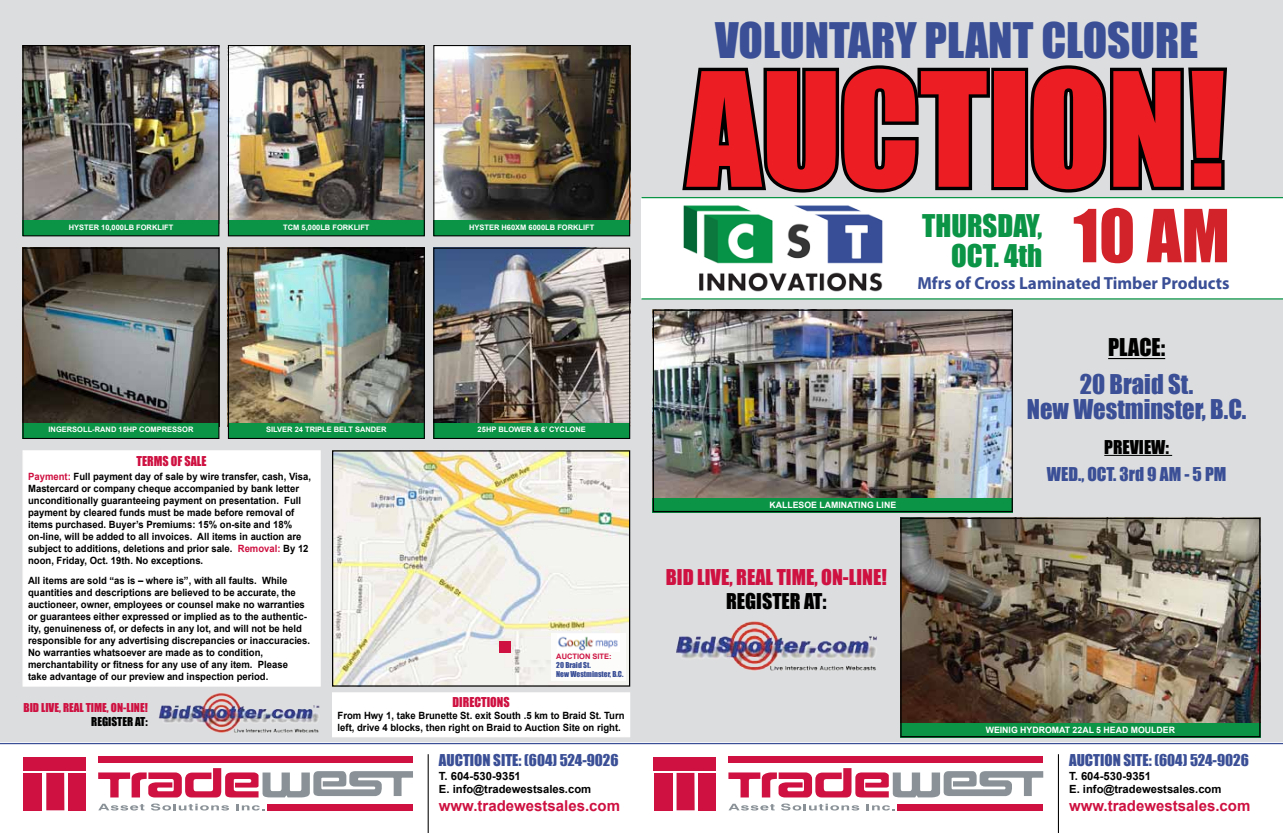
<style>
.page{position:relative;width:1283px;height:833px;background:#fff}
.page>*{position:absolute;margin:0;border:0;box-sizing:border-box;transform-origin:0 0}
.t1{font:67.5px "Impact";color:#d2232a}
.t2{font:45px "Impact";color:#3a4f96}
.t3{font:28.75px/30px "Impact";color:#0b9446;text-align:right}
.t4{font:25px/25px "Impact";color:#3a4f96;text-align:center}
.t5{font:22.5px "Impact";color:#000}
.t6{font:20px "Impact";color:#ce1141}
.t7{font:20px "Impact";color:#000}
.t8{font:700 17.5px "Myriad Pro";color:#3a4f96}
.t9{font:17.5px "Impact";color:#3a4f96}
.t10{font:17.5px "Impact";color:#000}
.t11{font:15px "Impact";color:#3a4f96}
.t12{font:700 15px "Arial";color:#ce1141}
.t13{font:12.5px "Impact";color:#ce1141}
.t14{font:700 11.25px/13.5px "Arial";color:#000}
.t15{font:11.25px "Impact";color:#ce1141}
.t16{font:11.25px "Impact";color:#000}
.t17{font:700 10px/12px "Arial";color:#000;scale:.95 1}
.t18{font:700 8.75px "Arial";color:#fff}
.t19{font:700 7.5px "Arial";color:#fff}
.t20{font:7.5px/9px "Impact";color:#3a4f96}
.t21{font:700 7.5px "Arial";color:#ce1141}
.s1{color:#ce1141}
</style>
<div class="page">
<div style="left:0;top:0;width:1282px;height:832px;background:#dcddde"></div>
<img style="left:230px;top:250px;width:193px;height:173px">
<img style="left:435px;top:47px;width:193px;height:173px">
<img style="left:24px;top:47px;width:193px;height:173px">
<img style="left:230px;top:47px;width:193px;height:173px">
<div style="left:641px;top:197px;width:641px;height:101px;background:#fff"></div>
<img style="left:683px;top:205px;width:200px;height:87px">
<img style="left:24px;top:250px;width:193px;height:173px">
<img style="left:902px;top:520px;width:356px;height:203px">
<img style="left:654px;top:311px;width:356px;height:187px">
<div style="left:0;top:742px;width:1282px;height:90px;background:#fff"></div>
<div style="left:897px;top:803px;width:146px;height:7px;background:#ce1141"></div>
<div style="left:728px;top:756px;width:315px;height:7px;background:#ce1141"></div>
<svg style="left:728px;top:768px;width:315px;height:29px"></svg>
<div style="left:653px;top:756px;width:63px;height:14px;background:#ce1141"></div>
<div style="left:698px;top:772px;width:18px;height:38px;background:#ce1141"></div>
<div style="left:653px;top:772px;width:19px;height:38px;background:#ce1141"></div>
<div style="left:676px;top:772px;width:18px;height:38px;background:#ce1141"></div>
<svg style="left:729px;top:803px;width:45px;height:7px"></svg>
<svg style="left:781px;top:803px;width:78px;height:7px"></svg>
<svg style="left:866px;top:804px;width:28px;height:6px"></svg>
<hr style="left:1057px;top:754px;width:2px;height:78px;background:#000">
<div style="left:267px;top:803px;width:146px;height:7px;background:#ce1141"></div>
<div style="left:98px;top:756px;width:315px;height:7px;background:#ce1141"></div>
<svg style="left:98px;top:768px;width:315px;height:29px"></svg>
<div style="left:23px;top:756px;width:63px;height:14px;background:#ce1141"></div>
<div style="left:68px;top:772px;width:18px;height:38px;background:#ce1141"></div>
<div style="left:23px;top:772px;width:19px;height:38px;background:#ce1141"></div>
<div style="left:46px;top:772px;width:18px;height:38px;background:#ce1141"></div>
<svg style="left:98px;top:803px;width:46px;height:7px"></svg>
<svg style="left:151px;top:803px;width:78px;height:7px"></svg>
<svg style="left:236px;top:804px;width:28px;height:6px"></svg>
<hr style="left:427px;top:754px;width:2px;height:78px;background:#000">
<svg style="left:682px;top:65px;width:545px;height:127px"></svg>
<hr style="left:0;top:742px;width:1282px;height:2px;background:#3a4f96">
<img style="left:334px;top:452px;width:294px;height:232px">
<div style="left:332px;top:450px;width:298px;height:236px;border:1px solid #000"></div>
<div style="left:551px;top:633px;width:74px;height:48px;background:#fff"></div>
<div style="left:22px;top:220px;width:197px;height:16px;background:#0b9446"></div>
<div style="left:22px;top:45px;width:197px;height:191px;border:1px solid #000"></div>
<img style="left:676px;top:621px;width:201px;height:50px">
<img style="left:558px;top:636px;width:60px;height:15px">
<div style="left:652px;top:498px;width:360px;height:14px;background:#0b9446"></div>
<div style="left:652px;top:309px;width:360px;height:203px;border:1px solid #000"></div>
<div style="left:499px;top:641px;width:11px;height:11px;background:#ce1141"></div>
<hr style="left:1108px;top:358px;width:57px;height:1px;background:#000">
<hr style="left:1104px;top:455px;width:68px;height:1px;background:#000">
<div style="left:900px;top:723px;width:360px;height:14px;background:#0b9446"></div>
<div style="left:900px;top:518px;width:360px;height:219px;border:1px solid #000"></div>
<div style="left:228px;top:220px;width:197px;height:16px;background:#0b9446"></div>
<div style="left:228px;top:45px;width:197px;height:191px;border:1px solid #000"></div>
<div style="left:433px;top:220px;width:197px;height:16px;background:#0b9446"></div>
<div style="left:433px;top:45px;width:197px;height:191px;border:1px solid #000"></div>
<div style="left:22px;top:423px;width:197px;height:16px;background:#0b9446"></div>
<div style="left:22px;top:248px;width:197px;height:191px;border:1px solid #000"></div>
<hr style="left:641px;top:197px;width:641px;height:1px;background:#0b9446">
<hr style="left:641px;top:298px;width:641px;height:1px;background:#0b9446">
<div style="left:22px;top:450px;width:299px;height:236px;background:#fff;border:1px solid #fff"></div>
<div style="left:332px;top:692px;width:298px;height:45px;background:#fff"></div>
<img style="left:158px;top:693px;width:162px;height:40px">
<img style="left:435px;top:250px;width:193px;height:173px">
<div style="left:228px;top:423px;width:197px;height:16px;background:#0b9446"></div>
<div style="left:228px;top:248px;width:197px;height:191px;border:1px solid #000"></div>
<div style="left:433px;top:423px;width:197px;height:16px;background:#0b9446"></div>
<div style="left:433px;top:248px;width:197px;height:191px;border:1px solid #000"></div>
<h2 class="t2" style="left:715px;top:6px;width:484px">VOLUNTARY PLANT CLOSURE</h2>
<p class="t19" style="left:69px;top:222px;width:106px">HYSTER 10,000LB FORKLIFT</p>
<p class="t19" style="left:283px;top:222px;width:88px">TCM 5,000LB FORKLIFT</p>
<p class="t19" style="left:469px;top:222px;width:127px">HYSTER H60XM 6000LB FORKLIFT</p>
<p class="t19" style="left:49px;top:424px;width:146px">INGERSOLL-RAND 15HP COMPRESSOR</p>
<p class="t13" style="left:137px;top:451px;width:71px">TERMS OF SALE</p>
<p class="t17" style="left:28px;top:471px;width:299px"><span class="s1">Payment:</span> Full payment day of sale by wire transfer, cash, Visa, Mastercard or company cheque accompanied by bank letter unconditionally guaranteeing payment on presentation. Full payment by cleared funds must be made before removal of items purchased. Buyer’s Premiums: 15% on-site and 18% on-line, will be added to all invoices. All items in auction are subject to additions, deletions and prior sale. <span class="s1">Removal:</span> By 12 noon, Friday, Oct. 19th. No exceptions.</p>
<p class="t17" style="left:28px;top:574px;width:298px">All items are sold “as is – where is”, with all faults. While quantities and descriptions are believed to be accurate, the auctioneer, owner, employees or counsel make no warranties or guarantees either expressed or implied as to the authentic&shy;ity, genuineness of, or defects in any lot, and will not be held responsible for any advertising discrepancies or inaccuracies.<br>No warranties whatsoever are made as to condition, merchantability or fitness for any use of any item. Please<br>take advantage of our preview and inspection period.</p>
<p class="t19" style="left:266px;top:424px;width:122px">SILVER 24 TRIPLE BELT SANDER</p>
<p class="t19" style="left:477px;top:424px;width:110px">25HP BLOWER &amp; 6’ CYCLONE</p>
<p class="t21" style="left:556px;top:651px;width:57px">AUCTION SITE:</p>
<p class="t20" style="left:556px;top:660px;width:69px">20 Braid St.<br>New Westminster, B.C.</p>
<p class="t15" style="left:23px;top:699px;width:126px">BID LIVE, REAL TIME, ON-LINE!</p>
<p class="t16" style="left:91px;top:712px;width:58px">REGISTER AT:</p>
<p class="t13" style="left:452px;top:692px;width:59px">DIRECTIONS</p>
<p class="t17" style="left:338px;top:709px;width:303px">From Hwy 1, take Brunette St. exit South .5 km to Braid St. Turn left, drive 4 blocks, then right on Braid to Auction Site on right.</p>
<h3 class="t11" style="left:439px;top:748px;width:181px">AUCTION SITE: (604) 524-9026</h3>
<p class="t14" style="left:439px;top:769px;width:154px">T. 604-530-9351<br>E. info@tradewestsales.com</p>
<h3 class="t12" style="left:439px;top:795px;width:183px">www.tradewestsales.com</h3>
<p class="t18" style="left:769px;top:498px;width:128px">KALLESOE LAMINATING LINE</p>
<h3 class="t3" style="left:922px;top:209px;width:122px">THURSDAY,<br>OCT. 4th</h3>
<h1 class="t1" style="left:1073px;top:183px;width:158px">10 AM</h1>
<h3 class="t8" style="left:917px;top:271px;width:314px">Mfrs of Cross Laminated Timber Products</h3>
<h3 class="t5" style="left:1108px;top:330px;width:59px">PLACE:</h3>
<h3 class="t4" style="left:1026px;top:371px;width:221px">20 Braid St.<br>New Westminster, B.C.</h3>
<h3 class="t10" style="left:1104px;top:433px;width:19px">Preview</h3>
<h3 class="t10" style="left:1165px;top:433px;width:5px">:</h3>
<h3 class="t9" style="left:1047px;top:460px;width:181px">WED., OCT. 3rd 9 AM - 5 PM</h3>
<h3 class="t6" style="left:666px;top:561px;width:222px">BID LIVE, REAL TIME, ON-LINE!</h3>
<h3 class="t7" style="left:726px;top:585px;width:102px">REGISTER AT:</h3>
<p class="t18" style="left:985px;top:723px;width:191px">WEINIG HYDROMAT 22AL 5 HEAD MOULDER</p>
<h3 class="t11" style="left:1069px;top:748px;width:181px">AUCTION SITE: (604) 524-9026</h3>
<p class="t14" style="left:1069px;top:769px;width:154px">T. 604-530-9351<br>E. info@tradewestsales.com</p>
<h3 class="t12" style="left:1069px;top:795px;width:183px">www.tradewestsales.com</h3>
</div>
